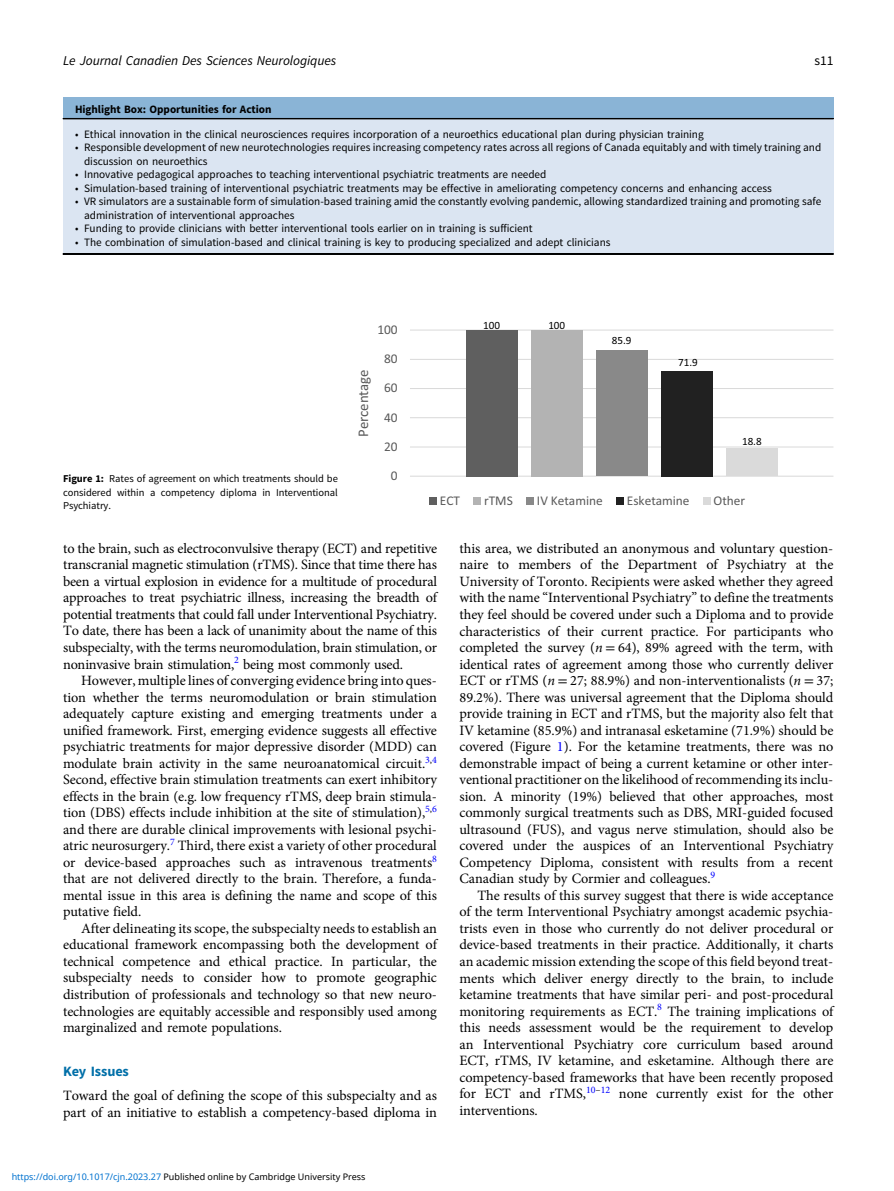
<style>
.page{position:relative;width:894px;height:1191px;background:#fff}
.page>*{position:absolute;margin:0;border:0;box-sizing:border-box;transform-origin:0 0}
.t1{font:14.85px "Calibri";letter-spacing:-.01em;color:#595959}
.t2{font:14.25px/16.5px "Adv OT1 ef 757 c 0";color:#000;text-align:justify}
.t3{font:14.25px "Adv O Ta 42 dc 7 d 3.B";color:#006fa8}
.t4{font:13.5px "Adv O Tcabc 3928.I";color:#000}
.t5{font:13.5px "Adv OT0 e 40 dc 65";color:#000}
.t6{font:13.35px "Calibri";color:#595959}
.t7{font:11.25px/13.5px "Adv OT0 e 40 dc 65";color:#000}
.t8{font:11.25px "Adv O Ta 42 dc 7 d 3.B";color:#000}
.t9{font:11.1px "Calibri";color:#000}
.t10{font:10.5px/13.5px "Adv OT0 e 40 dc 65";color:#000;text-align:justify}
.t11{font:9px "Noto Sans";color:#000}
.s1{font-style:inherit}
.s2{font-family:"Adv O Ta 42 dc 7 d 3.B"}
.s3{font-family:"Adv OT7 d 6 df 7 ab.I"}
.s4{font-family:"Adv OT8608 a 8 d 1"}
.s5{color:#00f}
.s6{color:#0172cf}
</style>
<div class="page">
<hr style="left:410px;top:475px;width:422px;height:1px;background:#d9d9d9">
<hr style="left:410px;top:446px;width:422px;height:1px;background:#d9d9d9">
<hr style="left:410px;top:417px;width:422px;height:1px;background:#d9d9d9">
<hr style="left:410px;top:388px;width:422px;height:1px;background:#d9d9d9">
<hr style="left:410px;top:359px;width:422px;height:1px;background:#d9d9d9">
<hr style="left:410px;top:329px;width:422px;height:1px;background:#d9d9d9">
<div style="left:466px;top:330px;width:51px;height:146px;background:#5f5f5f"></div>
<div style="left:531px;top:330px;width:51px;height:146px;background:#b3b3b3"></div>
<div style="left:596px;top:350px;width:51px;height:126px;background:#898989"></div>
<div style="left:661px;top:371px;width:51px;height:105px;background:#212121"></div>
<div style="left:726px;top:448px;width:51px;height:28px;background:#dadada"></div>
<div style="left:429px;top:497px;width:7px;height:8px;background:#5f5f5f"></div>
<div style="left:473px;top:497px;width:7px;height:8px;background:#b3b3b3"></div>
<div style="left:526px;top:497px;width:7px;height:8px;background:#898989"></div>
<div style="left:616px;top:497px;width:7px;height:8px;background:#212121"></div>
<div style="left:702px;top:497px;width:8px;height:8px;background:#dadada"></div>
<div style="left:63px;top:97px;width:770px;height:21px;background:#8ab4d6"></div>
<div style="left:63px;top:119px;width:770px;height:134px;background:#dbe5f2"></div>
<hr style="left:63px;top:253px;width:770px;height:1px;background:#000">
<hr style="left:63px;top:118px;width:770px;height:1px;background:#000">
<p class="t4" style="left:63px;top:55px;width:274px">Le Journal Canadien Des Sciences Neurologiques</p>
<p class="t5" style="left:814px;top:55px;width:20px">s11</p>
<p class="t8" style="left:75px;top:105px;width:198px">Highlight Box: Opportunities for Action</p>
<p class="t7" style="left:75px;top:128px;width:629px"><span class="s1">•</span> Ethical innovation in the clinical neurosciences requires incorporation of a neuroethics educational plan during physician training</p>
<p class="t7" style="left:84px;top:142px;width:738px;text-indent:-9px"><span class="s1">•</span> Responsible development of new neurotechnologies requires increasing competency rates across all regions of Canada equitably and with timely training and discussion on neuroethics</p>
<p class="t7" style="left:75px;top:168px;width:472px"><span class="s1">•</span> Innovative pedagogical approaches to teaching interventional psychiatric treatments are needed</p>
<p class="t7" style="left:75px;top:182px;width:697px"><span class="s1">•</span> Simulation-based training of interventional psychiatric treatments may be effective in ameliorating competency concerns and enhancing access</p>
<p class="t7" style="left:84px;top:196px;width:738px;text-indent:-9px"><span class="s1">•</span> VR simulators are a sustainable form of simulation-based training amid the constantly evolving pandemic, allowing standardized training and promoting safe administration of interventional approaches</p>
<p class="t7" style="left:75px;top:222px;width:459px"><span class="s1">•</span> Funding to provide clinicians with better interventional tools earlier on in training is sufficient</p>
<p class="t7" style="left:75px;top:236px;width:536px"><span class="s1">•</span> The combination of simulation-based and clinical training is key to producing specialized and adept clinicians</p>
<p class="t10" style="left:63px;top:473px;width:276px"><span class="s2">Figure 1:</span> Rates of agreement on which treatments should be considered within a competency diploma in Interventional Psychiatry.</p>
<p class="t6" style="left:377px;top:325px;width:22px">100</p>
<p class="t1" style="left:358px;top:436px;width:69px;rotate:-90deg">Percentage</p>
<p class="t6" style="left:384px;top:354px;width:15px">80</p>
<p class="t6" style="left:384px;top:383px;width:15px">60</p>
<p class="t6" style="left:384px;top:412px;width:15px">40</p>
<p class="t6" style="left:384px;top:441px;width:15px">20</p>
<p class="t6" style="left:390px;top:471px;width:8px">0</p>
<p class="t9" style="left:483px;top:321px;width:18px">100</p>
<p class="t9" style="left:548px;top:321px;width:18px">100</p>
<p class="t9" style="left:611px;top:336px;width:21px">85.9</p>
<p class="t9" style="left:677px;top:359px;width:21px">71.9</p>
<p class="t9" style="left:741px;top:437px;width:21px">18.8</p>
<p class="t6" style="left:440px;top:496px;width:22px">ECT</p>
<p class="t6" style="left:484px;top:496px;width:30px">rTMS</p>
<p class="t6" style="left:536px;top:496px;width:67px">IV Ketamine</p>
<p class="t6" style="left:626px;top:496px;width:64px">Esketamine</p>
<p class="t6" style="left:713px;top:496px;width:33px">Other</p>
<p class="t2" style="left:63px;top:541px;width:375px">to the brain, such as electroconvulsive therapy (ECT) and repetitive transcranial magnetic stimulation (rTMS). Since that time there has been a virtual explosion in evidence for a multitude of procedural approaches to treat psychiatric illness, increasing the breadth of potential treatments that could fall under Interventional Psychiatry.<br>To date, there has been a lack of unanimity about the name of this subspecialty, with the terms neuromodulation, brain stimulation, or noninvasive brain stimulation,<sup>2</sup> being most commonly used.</p>
<p class="t2" style="left:63px;top:673px;width:375px;text-indent:18px">However, multiple lines of converging evidence bring into ques&shy;tion whether the terms neuromodulation or brain stimulation adequately capture existing and emerging treatments under a unified framework. First, emerging evidence suggests all effective psychiatric treatments for major depressive disorder (MDD) can modulate brain activity in the same neuroanatomical circuit.<sup>3</sup><sup>,</sup><sup>4<br></sup>Second, effective brain stimulation treatments can exert inhibitory effects in the brain (e.g. low frequency rTMS, deep brain stimula&shy;tion (DBS) effects include inhibition at the site of stimulation),<sup>5</sup><sup>,</sup><sup>6 </sup>and there are durable clinical improvements with lesional psychi&shy;atric neurosurgery.<sup>7</sup> Third, there exist a variety of other procedural or device-based approaches such as intravenous treatments<sup>8 </sup>that are not delivered directly to the brain. Therefore, a funda&shy;mental issue in this area is defining the name and scope of this putative field.</p>
<p class="t2" style="left:63px;top:921px;width:375px;text-indent:18px">After delineating its scope, the subspecialty needs to establish an educational framework encompassing both the development of technical competence and ethical practice. In particular, the subspecialty needs to consider how to promote geographic distribution of professionals and technology so that new neuro&shy;technologies are equitably accessible and responsibly used among marginalized and remote populations.</p>
<p class="t3" style="left:63px;top:1065px;width:67px">Key Issues</p>
<p class="t2" style="left:63px;top:1088px;width:375px">Toward the goal of defining the scope of this subspecialty and as part of an initiative to establish a competency-based diploma in</p>
<p class="t2" style="left:459px;top:541px;width:375px">this area, we distributed an anonymous and voluntary question&shy;naire to members of the Department of Psychiatry at the University of Toronto. Recipients were asked whether they agreed with the name <span class="s1">“</span>Interventional Psychiatry<span class="s1">”</span> to define the treatments they feel should be covered under such a Diploma and to provide characteristics of their current practice. For participants who completed the survey (<span class="s3">n</span> <span class="s4">=</span> 64), 89% agreed with the term, with identical rates of agreement among those who currently deliver ECT or rTMS (<span class="s3">n</span> <span class="s4">=</span> 27; 88.9%) and non-interventionalists (<span class="s3">n</span> <span class="s4">=</span> 37; 89.2%). There was universal agreement that the Diploma should provide training in ECT and rTMS, but the majority also felt that IV ketamine (85.9%) and intranasal esketamine (71.9%) should be covered (Figure <span class="s5">1</span>). For the ketamine treatments, there was no demonstrable impact of being a current ketamine or other inter&shy;ventional practitioner on the likelihood of recommending its inclu&shy;sion. A minority (19%) believed that other approaches, most commonly surgical treatments such as DBS, MRI-guided focused ultrasound (FUS), and vagus nerve stimulation, should also be covered under the auspices of an Interventional Psychiatry Competency Diploma, consistent with results from a recent Canadian study by Cormier and colleagues.<sup>9</sup></p>
<p class="t2" style="left:459px;top:888px;width:375px;text-indent:18px">The results of this survey suggest that there is wide acceptance of the term Interventional Psychiatry amongst academic psychia&shy;trists even in those who currently do not deliver procedural or device-based treatments in their practice. Additionally, it charts an academic mission extending the scope of this field beyond treat&shy;ments which deliver energy directly to the brain, to include ketamine treatments that have similar peri- and post-procedural monitoring requirements as ECT.<sup>8</sup> The training implications of this needs assessment would be the requirement to develop an Interventional Psychiatry core curriculum based around ECT, rTMS, IV ketamine, and esketamine. Although there are competency-based frameworks that have been recently proposed for ECT and rTMS,<sup>10</sup><sup>–</sup><sup>12</sup> none currently exist for the other interventions.</p>
<p class="t11" style="left:12px;top:1170px;width:355px"><span class="s6">https://doi.org/10.1017/cjn.2023.27</span> Published online by Cambridge University Press</p>
</div>
